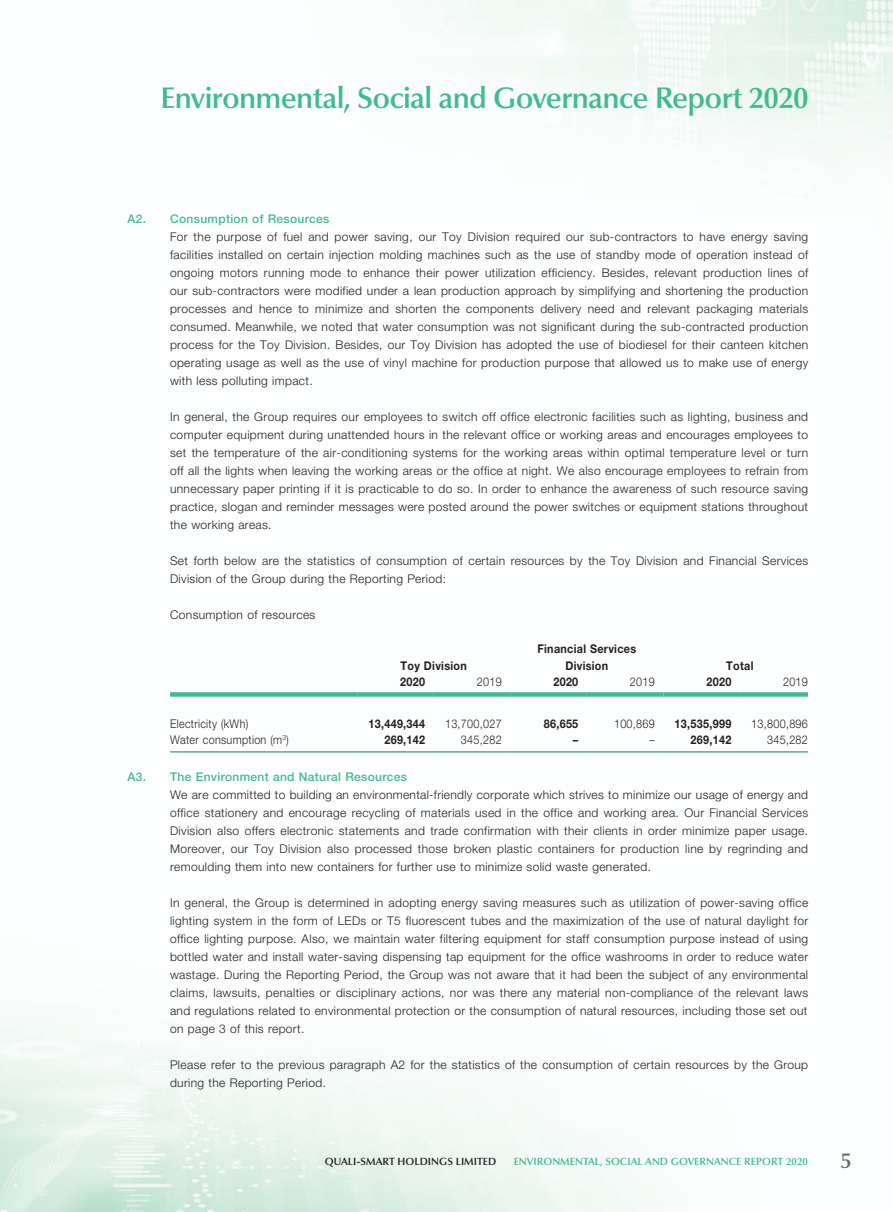
<style>
.page{position:relative;width:893px;height:1212px;background:#fff}
.page>*{position:absolute;margin:0;border:0;box-sizing:border-box;transform-origin:0 0}
.t1{font:600 30px "Optima LT Std";letter-spacing:-.025em;color:#40bb8e}
.t2{font:600 21.75px "Optima LT Std";color:#6c6d70}
._00_txt{font:300 12px/18px "Helvetica Neue LT Std";letter-spacing:.03em;color:#231f20;text-align:justify}
._50_Table_txt{font:700 12px "Helvetica Neue LT Std";letter-spacing:.03em;color:#231f20;scale:.9 1}
._50_Table_txt-2{font:300 12px "Helvetica Neue LT Std";letter-spacing:.03em;color:#231f20;scale:.9 1}
._02_H2{font:500 12px "Helvetica Neue LT Std";letter-spacing:.03em;color:#40bb8e}
.t3{font:600 10.5px "Optima LT Std";color:#40bb8e}
.t4{font:600 10.5px "Optima LT Std";color:#231f20}
</style>
<div class="page">
<img style="left:0;top:0;width:893px;height:1212px">
<div style="left:170px;top:692px;width:187px;height:5px;background:#40bb8e"></div>
<div style="left:357px;top:692px;width:77px;height:5px;background:#40bb8e"></div>
<div style="left:434px;top:692px;width:76px;height:5px;background:#40bb8e"></div>
<div style="left:510px;top:692px;width:77px;height:5px;background:#40bb8e"></div>
<div style="left:587px;top:692px;width:76px;height:5px;background:#40bb8e"></div>
<div style="left:663px;top:692px;width:77px;height:5px;background:#40bb8e"></div>
<div style="left:740px;top:692px;width:68px;height:5px;background:#40bb8e"></div>
<hr style="left:170px;top:751px;width:187px;height:2px;background:#40bb8e">
<hr style="left:357px;top:751px;width:77px;height:2px;background:#40bb8e">
<hr style="left:434px;top:751px;width:76px;height:2px;background:#40bb8e">
<hr style="left:510px;top:751px;width:77px;height:2px;background:#40bb8e">
<hr style="left:587px;top:751px;width:76px;height:2px;background:#40bb8e">
<hr style="left:663px;top:751px;width:77px;height:2px;background:#40bb8e">
<hr style="left:740px;top:751px;width:68px;height:2px;background:#40bb8e">
<h1 class="t1" style="left:160px;top:80px;width:650px">Environmental, Social and Governance Report 2020</h1>
<p class="_02_H2" style="left:128px;top:211px;width:203px">A2. Consumption of Resources</p>
<p class="_00_txt" style="left:170px;top:227px;width:640px">For the purpose of fuel and power saving, our Toy Division required our sub-contractors to have energy saving facilities installed on certain injection molding machines such as the use of standby mode of operation instead of ongoing motors running mode to enhance their power utilization efficiency. Besides, relevant production lines of our sub-contractors were modified under a lean production approach by simplifying and shortening the production processes and hence to minimize and shorten the components delivery need and relevant packaging materials consumed. Meanwhile, we noted that water consumption was not significant during the sub-contracted production process for the Toy Division. Besides, our Toy Division has adopted the use of biodiesel for their canteen kitchen operating usage as well as the use of vinyl machine for production purpose that allowed us to make use of energy with less polluting impact.</p>
<p class="_00_txt" style="left:170px;top:407px;width:640px">In general, the Group requires our employees to switch off office electronic facilities such as lighting, business and computer equipment during unattended hours in the relevant office or working areas and encourages employees to set the temperature of the air-conditioning systems for the working areas within optimal temperature level or turn off all the lights when leaving the working areas or the office at night. We also encourage employees to refrain from unnecessary paper printing if it is practicable to do so. In order to enhance the awareness of such resource saving practice, slogan and reminder messages were posted around the power switches or equipment stations throughout the working areas.</p>
<p class="_00_txt" style="left:170px;top:551px;width:639px">Set forth below are the statistics of consumption of certain resources by the Toy Division and Financial Services<br>Division of the Group during the Reporting Period:</p>
<p class="_00_txt" style="left:170px;top:605px;width:147px">Consumption of resources</p>
<p class="_50_Table_txt" style="left:401px;top:658px;width:75px">Toy Division</p>
<p class="_50_Table_txt" style="left:537px;top:641px;width:111px">Financial Services</p>
<p class="_50_Table_txt" style="left:565px;top:658px;width:49px">Division</p>
<p class="_50_Table_txt" style="left:726px;top:658px;width:32px">Total</p>
<p class="_50_Table_txt" style="left:400px;top:674px;width:29px">2020</p>
<p class="_50_Table_txt-2" style="left:477px;top:674px;width:29px">2019</p>
<p class="_50_Table_txt" style="left:553px;top:674px;width:29px">2020</p>
<p class="_50_Table_txt-2" style="left:630px;top:674px;width:29px">2019</p>
<p class="_50_Table_txt" style="left:706px;top:674px;width:29px">2020</p>
<p class="_50_Table_txt-2" style="left:783px;top:674px;width:29px">2019</p>
<p class="_50_Table_txt-2" style="left:170px;top:716px;width:89px">Electricity (kWh)</p>
<p class="_50_Table_txt" style="left:368px;top:716px;width:65px">13,449,344</p>
<p class="_50_Table_txt-2" style="left:445px;top:716px;width:65px">13,700,027</p>
<p class="_50_Table_txt" style="left:544px;top:716px;width:40px">86,655</p>
<p class="_50_Table_txt-2" style="left:614px;top:716px;width:47px">100,869</p>
<p class="_50_Table_txt" style="left:675px;top:716px;width:65px">13,535,999</p>
<p class="_50_Table_txt-2" style="left:751px;top:716px;width:65px">13,800,896</p>
<p class="_50_Table_txt-2" style="left:170px;top:732px;width:133px">Water consumption (m<sup>3</sup>)</p>
<p class="_50_Table_txt" style="left:384px;top:732px;width:47px">269,142</p>
<p class="_50_Table_txt-2" style="left:461px;top:732px;width:47px">345,282</p>
<p class="_50_Table_txt" style="left:573px;top:732px;width:7px">–</p>
<p class="_50_Table_txt-2" style="left:649px;top:732px;width:7px">–</p>
<p class="_50_Table_txt" style="left:691px;top:732px;width:47px">269,142</p>
<p class="_50_Table_txt-2" style="left:767px;top:732px;width:47px">345,282</p>
<p class="_02_H2" style="left:128px;top:769px;width:281px">A3. The Environment and Natural Resources</p>
<p class="_00_txt" style="left:170px;top:785px;width:640px">We are committed to building an environmental-friendly corporate which strives to minimize our usage of energy and office stationery and encourage recycling of materials used in the office and working area. Our Financial Services Division also offers electronic statements and trade confirmation with their clients in order minimize paper usage.<br>Moreover, our Toy Division also processed those broken plastic containers for production line by regrinding and remoulding them into new containers for further use to minimize solid waste generated.</p>
<p class="_00_txt" style="left:170px;top:893px;width:640px">In general, the Group is determined in adopting energy saving measures such as utilization of power-saving office lighting system in the form of LEDs or T5 fluorescent tubes and the maximization of the use of natural daylight for office lighting purpose. Also, we maintain water filtering equipment for staff consumption purpose instead of using bottled water and install water-saving dispensing tap equipment for the office washrooms in order to reduce water wastage. During the Reporting Period, the Group was not aware that it had been the subject of any environmental claims, lawsuits, penalties or disciplinary actions, nor was there any material non-compliance of the relevant laws and regulations related to environmental protection or the consumption of natural resources, including those set out on page 3 of this report.</p>
<p class="_00_txt" style="left:170px;top:1055px;width:640px">Please refer to the previous paragraph A2 for the statistics of the consumption of certain resources by the Group during the Reporting Period.</p>
<p class="t4" style="left:325px;top:1155px;width:173px">QUALI-SMART HOLDINGS LIMITED</p>
<p class="t3" style="left:514px;top:1155px;width:296px">ENVIRONMENTAL, SOCIAL AND GOVERNANCE REPORT 2020</p>
<h2 class="t2" style="left:840px;top:1147px;width:13px">5</h2>
</div>
